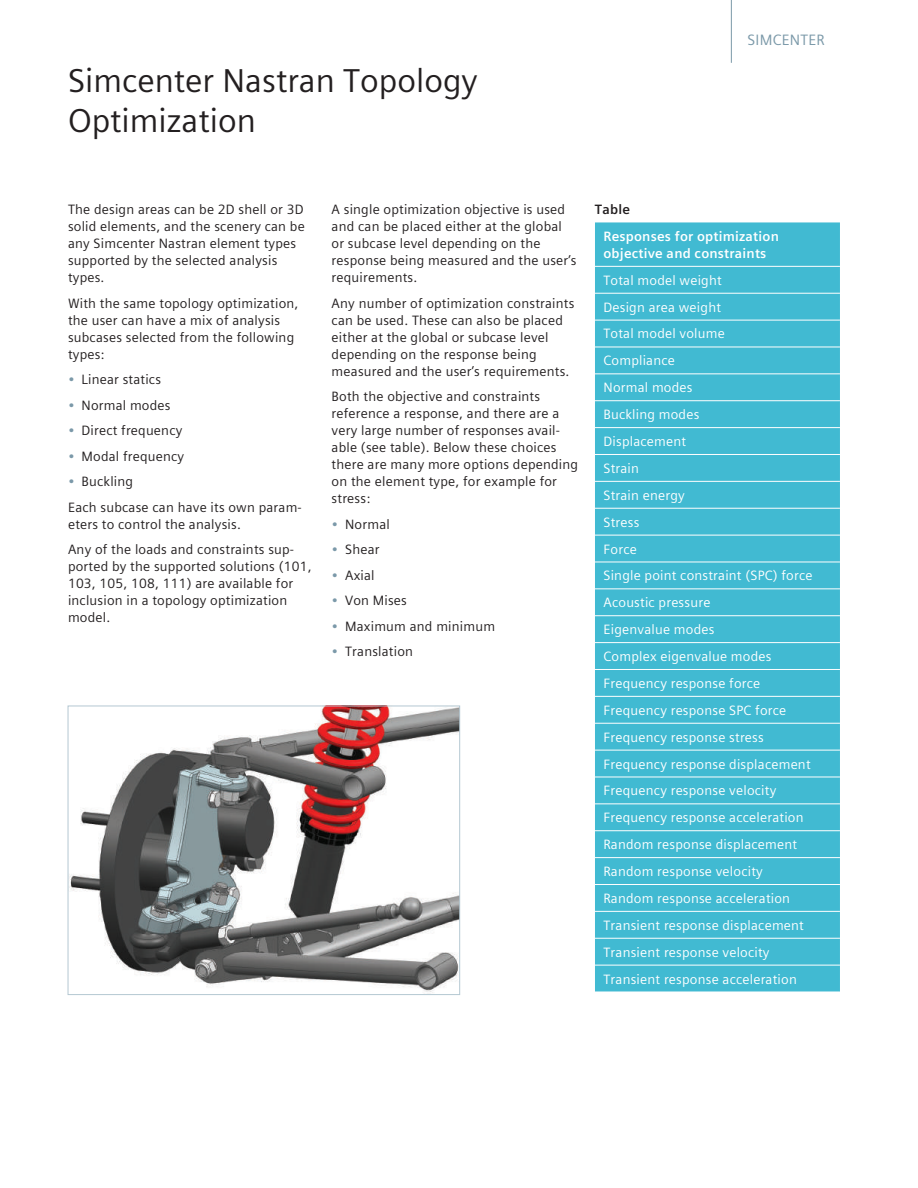
<style>
.page{position:relative;width:918px;height:1188px;background:#fff}
.page>*{position:absolute;margin:0;border:0;box-sizing:border-box;transform-origin:0 0}
.t1{font:33px/39.6px "Siemens Sans Global";color:#231f20}
.t2{font:15px "Siemens Sans Global";letter-spacing:.015em;color:#7b99a9}
.t3{font:13.5px/17px "Siemens Sans Global";letter-spacing:.015em;color:#231f20}
.t4{font:13.5px/26.8px "Siemens Sans Global";letter-spacing:.015em;color:#fff}
.t5{font:700 13.5px/17px "Siemens Sans Global";letter-spacing:.015em;color:#fff}
.t6{font:700 13.5px "Siemens Sans Global";letter-spacing:.015em;color:#231f20}
.s1{color:#7b99a9}
</style>
<div class="page">
<hr style="left:731px;top:0;width:1px;height:63px;background:#7b99a9">
<img style="left:70px;top:708px;width:388px;height:285px">
<div style="left:68px;top:706px;width:392px;height:289px;border:1px solid #b5c8d2"></div>
<div style="left:595px;top:222px;width:245px;height:770px;background:#41bad2"></div>
<hr style="left:595px;top:266px;width:245px;height:1px;background:#fff">
<hr style="left:595px;top:293px;width:245px;height:1px;background:#fff">
<hr style="left:595px;top:320px;width:245px;height:1px;background:#fff">
<hr style="left:595px;top:347px;width:245px;height:1px;background:#fff">
<hr style="left:595px;top:374px;width:245px;height:1px;background:#fff">
<hr style="left:595px;top:400px;width:245px;height:1px;background:#fff">
<hr style="left:595px;top:427px;width:245px;height:1px;background:#fff">
<hr style="left:595px;top:454px;width:245px;height:1px;background:#fff">
<hr style="left:595px;top:481px;width:245px;height:1px;background:#fff">
<hr style="left:595px;top:508px;width:245px;height:1px;background:#fff">
<hr style="left:595px;top:535px;width:245px;height:1px;background:#fff">
<hr style="left:595px;top:562px;width:245px;height:1px;background:#fff">
<hr style="left:595px;top:589px;width:245px;height:1px;background:#fff">
<hr style="left:595px;top:615px;width:245px;height:1px;background:#fff">
<hr style="left:595px;top:642px;width:245px;height:1px;background:#fff">
<hr style="left:595px;top:669px;width:245px;height:1px;background:#fff">
<hr style="left:595px;top:696px;width:245px;height:1px;background:#fff">
<hr style="left:595px;top:723px;width:245px;height:1px;background:#fff">
<hr style="left:595px;top:750px;width:245px;height:1px;background:#fff">
<hr style="left:595px;top:777px;width:245px;height:1px;background:#fff">
<hr style="left:595px;top:804px;width:245px;height:1px;background:#fff">
<hr style="left:595px;top:830px;width:245px;height:1px;background:#fff">
<hr style="left:595px;top:857px;width:245px;height:1px;background:#fff">
<hr style="left:595px;top:884px;width:245px;height:1px;background:#fff">
<hr style="left:595px;top:911px;width:245px;height:1px;background:#fff">
<hr style="left:595px;top:938px;width:245px;height:1px;background:#fff">
<hr style="left:595px;top:965px;width:245px;height:1px;background:#fff">
<h1 class="t1" style="left:68px;top:61px;width:411px">Simcenter Nastran Topology<br>Optimization</h1>
<p class="t2" style="left:748px;top:29px;width:79px">SIMCENTER</p>
<p class="t3" style="left:68px;top:201px;width:238px">The design areas can be 2D shell or 3D solid elements, and the scenery can be any Simcenter Nastran element types supported by the selected analysis types.</p>
<p class="t3" style="left:68px;top:294px;width:232px">With the same topology optimization, the user can have a mix of analysis subcases selected from the following types:</p>
<p class="t3" style="left:68px;top:371px;width:95px"><span class="s1">•</span> Linear statics</p>
<p class="t3" style="left:68px;top:397px;width:104px"><span class="s1">•</span> Normal modes</p>
<p class="t3" style="left:68px;top:422px;width:116px"><span class="s1">•</span> Direct frequency</p>
<p class="t3" style="left:68px;top:448px;width:118px"><span class="s1">•</span> Modal frequency</p>
<p class="t3" style="left:68px;top:469px;width:235px;line-height:25.5px"><span class="s1">•</span> Buckling<br>Each subcase can have its own param-</p>
<p class="t3" style="left:68px;top:511px;width:228px;line-height:25.5px">eters to control the analysis.<br>Any of the loads and constraints sup-</p>
<p class="t3" style="left:68px;top:558px;width:245px">ported by the supported solutions (101,<br>103, 105, 108, 111) are available for inclusion in a topology optimization model.</p>
<p class="t3" style="left:332px;top:201px;width:247px">A single optimization objective is used and can be placed either at the global or subcase level depending on the response being measured and the user’s requirements.</p>
<p class="t3" style="left:332px;top:295px;width:244px">Any number of optimization constraints can be used. These can also be placed either at the global or subcase level depending on the response being measured and the user’s requirements.</p>
<p class="t3" style="left:332px;top:388px;width:248px">Both the objective and constraints reference a response, and there are a very large number of responses avail&shy;able (see table). Below these choices there are many more options depending on the element type, for example for stress:</p>
<p class="t3" style="left:332px;top:516px;width:60px"><span class="s1">•</span> Normal</p>
<p class="t3" style="left:332px;top:541px;width:49px"><span class="s1">•</span> Shear</p>
<p class="t3" style="left:332px;top:567px;width:45px"><span class="s1">•</span> Axial</p>
<p class="t3" style="left:332px;top:592px;width:77px"><span class="s1">•</span> Von Mises</p>
<p class="t3" style="left:332px;top:618px;width:165px"><span class="s1">•</span> Maximum and minimum</p>
<p class="t3" style="left:332px;top:643px;width:83px"><span class="s1">•</span> Translation</p>
<p class="t6" style="left:595px;top:199px;width:37px">Table</p>
<p class="t5" style="left:603px;top:228px;width:177px">Responses for optimization objective and constraints</p>
<p class="t4" style="left:603px;top:267px;width:211px">Total model weight<br>Design area weight<br>Total model volume<br>Compliance<br>Normal modes<br>Buckling modes<br>Displacement<br>Strain<br>Strain energy<br>Stress<br>Force<br>Single point constraint (SPC) force<br>Acoustic pressure<br>Eigenvalue modes<br>Complex eigenvalue modes<br>Frequency response force<br>Frequency response SPC force<br>Frequency response stress<br>Frequency response displacement<br>Frequency response velocity<br>Frequency response acceleration<br>Random response displacement<br>Random response velocity<br>Random response acceleration<br>Transient response displacement<br>Transient response velocity<br>Transient response acceleration</p>
</div>
